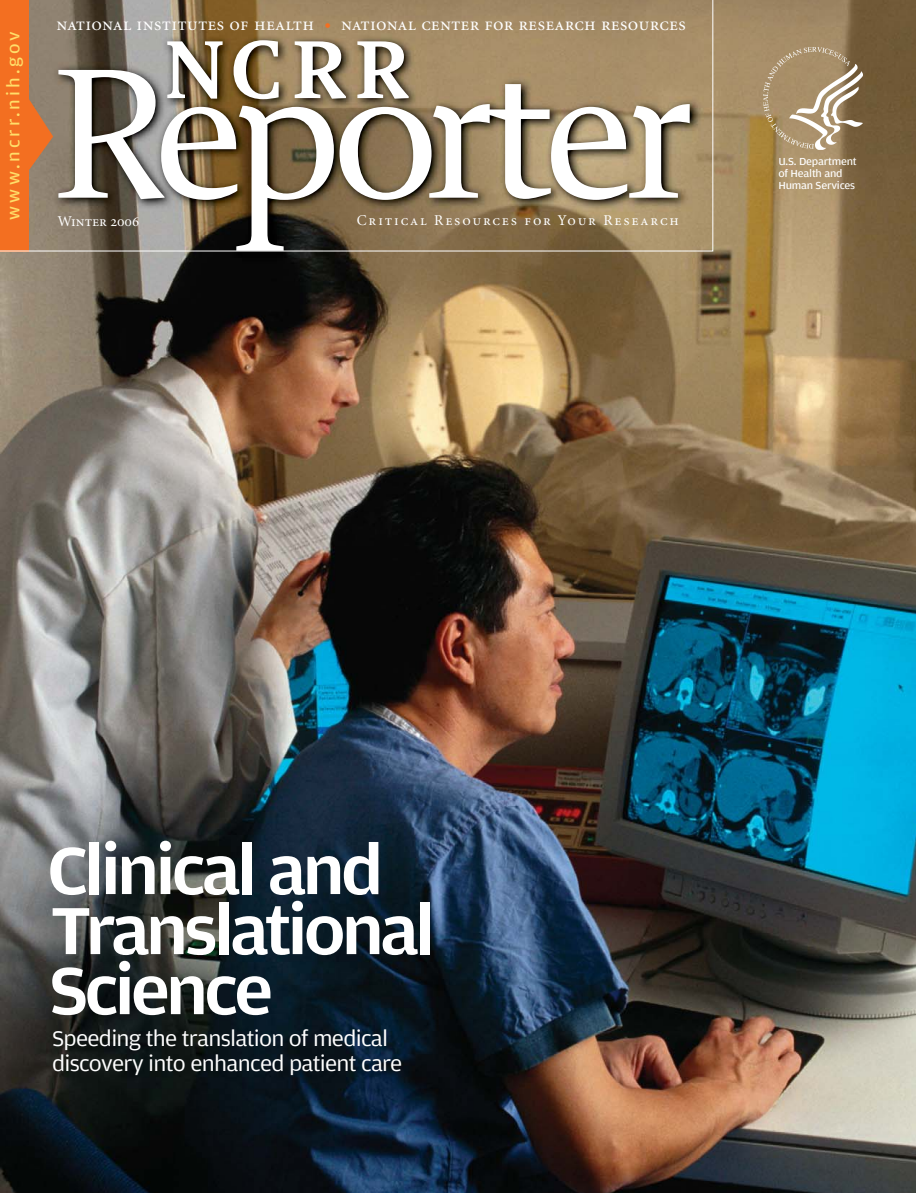
<style>
.page{position:relative;width:916px;height:1193px;background:#fff}
.page>*{position:absolute;margin:0;border:0;box-sizing:border-box;transform-origin:0 0}
.t1{font:199.5px "Enigma";letter-spacing:-.05em;color:#fff}
.t2{font:700 88.5px "Enigma";color:#fff}
.t3{font:500 70.5px/60px "Amplitude Wide";letter-spacing:-.06em;color:#fff}
.t4{font:22.5px/25.5px "Amplitude Wide";letter-spacing:-.035em;color:#fff}
.t5{font:18.75px "Minion Regular SC";letter-spacing:.01em;color:#fff}
.t6{font:18px "Amplitude Wide";letter-spacing:.17em;color:#ffde69}
.t7{font:15px "Minion Regular SC";letter-spacing:.12em;color:#fff}
.t8{font:15px "Minion Regular SC";color:#fff}
.t9{font:10.8px/12.1px "Amplitude Wide";letter-spacing:-.02em;color:#fff}
.s1{font-size:22.5px;color:#f36f21}
</style>
<div class="page">
<img style="left:0;top:0;width:916px;height:1192px">
<p class="t6" style="left:6px;top:220px;width:190px;rotate:-90deg">www.ncrr.nih.gov</p>
<p class="t5" style="left:56px;top:17px;width:631px">national institutes of health <span class="s1">•</span> national center for research resources</p>
<h2 class="t2" style="left:164px;top:37px;width:247px">NCRR</h2>
<h1 class="t1" style="left:51px;top:59px;width:644px">Reporter</h1>
<p class="t8" style="left:58px;top:215px;width:83px">Winter 2006</p>
<p class="t7" style="left:357px;top:214px;width:323px">Critical Resources for Your Research</p>
<p class="t9" style="left:778px;top:155px;width:80px">U.S. Department of Health and<br>Human Services</p>
<h3 class="t3" style="left:47px;top:844px;width:390px">Clinical and<br>Translational<br>Science</h3>
<p class="t4" style="left:52px;top:1026px;width:352px">Speeding the translation of medical discovery into enhanced patient care</p>
</div>
